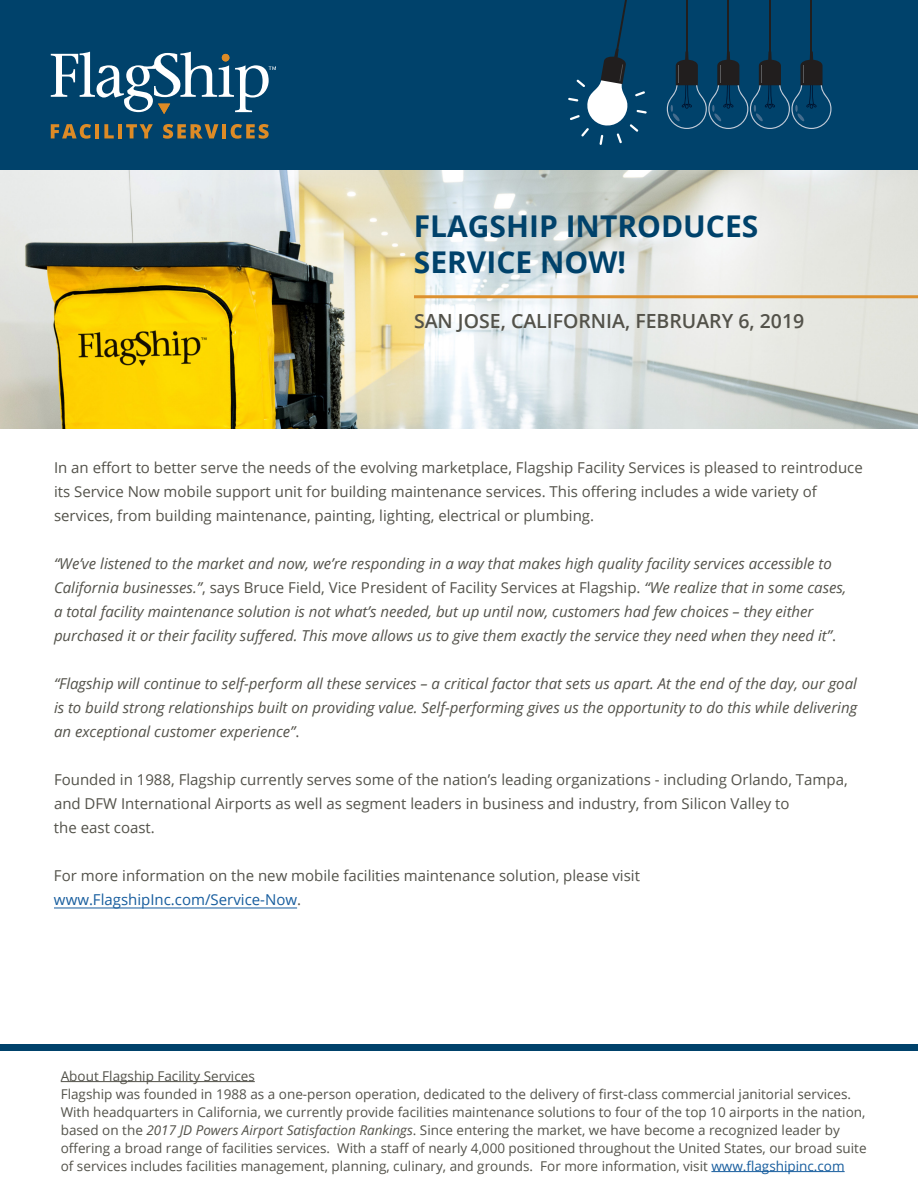
<style>
.page{position:relative;width:918px;height:1188px;background:#fff}
.page>*{position:absolute;margin:0;border:0;box-sizing:border-box;transform-origin:0 0}
.t1{font:700 30px/36px "Open Sans";color:#00426b}
.Default_Paragraph_St{font:600 19.5px "Open Sans";color:#53524a}
.Default_Paragraph_St-2{font:italic 15px/24px "Open Sans";color:#53524a}
.Default_Paragraph_St-3{font:15px/24px "Open Sans";color:#53524a}
.t2{font:13.5px/18px "Open Sans";color:#53524a}
.s1{font-style:normal}
.s2{color:#175d9e}
.s3{font-style:italic}
</style>
<div class="page">
<img style="left:0;top:169px;width:918px;height:260px">
<hr style="left:414px;top:295px;width:504px;height:3px;background:#dd912f">
<div style="left:0;top:0;width:918px;height:169px;background:#00426b"></div>
<hr style="left:686px;top:0;width:2px;height:60px;background:#211e1e">
<hr style="left:727px;top:0;width:2px;height:60px;background:#211e1e">
<hr style="left:769px;top:0;width:2px;height:60px;background:#211e1e">
<hr style="left:811px;top:0;width:1px;height:60px;background:#211e1e">
<svg style="left:667px;top:52px;width:164px;height:77px"></svg>
<svg style="left:568px;top:0;width:79px;height:145px"></svg>
<svg style="left:51px;top:124px;width:40px;height:15px"></svg>
<hr style="left:95px;top:124px;width:4px;height:14px;background:#dd8b26">
<svg style="left:104px;top:124px;width:10px;height:14px"></svg>
<hr style="left:118px;top:124px;width:4px;height:14px;background:#dd8b26">
<svg style="left:126px;top:124px;width:27px;height:14px"></svg>
<svg style="left:163px;top:124px;width:55px;height:15px"></svg>
<hr style="left:222px;top:124px;width:4px;height:14px;background:#dd8b26">
<svg style="left:231px;top:124px;width:38px;height:15px"></svg>
<svg style="left:51px;top:52px;width:225px;height:62px"></svg>
<div style="left:0;top:1045px;width:918px;height:85px;background:#00426b"></div>
<div style="left:0;top:1051px;width:918px;height:124px;background:#fff"></div>
<hr style="left:61px;top:1081px;width:194px;height:1px;background:#53524a">
<hr style="left:711px;top:1171px;width:134px;height:1px;background:#175d9e">
<hr style="left:54px;top:908px;width:243px;height:1px;background:#175d9e">
<p class="t1" style="left:414px;top:207px;width:346px">FLAGSHIP INTRODUCES<br>SERVICE NOW!</p>
<p class="Default_Paragraph_St" style="left:414px;top:308px;width:392px">SAN JOSE, CALIFORNIA, FEBRUARY 6, 2019</p>
<p class="Default_Paragraph_St-3" style="left:54px;top:456px;width:810px">In an effort to better serve the needs of the evolving marketplace, Flagship Facility Services is pleased to reintroduce its Service Now mobile support unit for building maintenance services. This offering includes a wide variety of services, from building maintenance, painting, lighting, electrical or plumbing.</p>
<p class="Default_Paragraph_St-2" style="left:54px;top:552px;width:794px">“We’ve listened to the market and now, we’re responding in a way that makes high quality facility services accessible to California businesses.”<span class="s1">, says Bruce Field, Vice President of Facility Services at Flagship.</span> “We realize that in some cases, a total facility maintenance solution is not what’s needed, but up until now, customers had few choices – they either purchased it or their facility suffered. This move allows us to give them exactly the service they need when they need it”<span class="s1">.</span></p>
<p class="Default_Paragraph_St-2" style="left:54px;top:672px;width:805px;text-align:justify">“Flagship will continue to self-perform all these services – a critical factor that sets us apart. At the end of the day, our goal is to build strong relationships built on providing value. Self-performing gives us the opportunity to do this while delivering an exceptional customer experience”<span class="s1">.</span></p>
<p class="Default_Paragraph_St-3" style="left:54px;top:768px;width:795px">Founded in 1988, Flagship currently serves some of the nation’s leading organizations - including Orlando, Tampa, and DFW International Airports as well as segment leaders in business and industry, from Silicon Valley to<br>the east coast.</p>
<p class="Default_Paragraph_St-3" style="left:54px;top:864px;width:588px">For more information on the new mobile facilities maintenance solution, please visit <span class="s2">www.FlagshipInc.com/Service-Now</span>.</p>
<p class="t2" style="left:61px;top:1066px;width:196px">About Flagship Facility Services</p>
<p class="t2" style="left:61px;top:1084px;width:807px">Flagship was founded in 1988 as a one-person operation, dedicated to the delivery of first-class commercial janitorial services.<br>With headquarters in California, we currently provide facilities maintenance solutions to four of the top 10 airports in the nation, based on the <span class="s3">2017 JD Powers Airport Satisfaction Rankings</span>. Since entering the market, we have become a recognized leader by offering a broad range of facilities services. With a staff of nearly 4,000 positioned throughout the United States, our broad suite of services includes facilities management, planning, culinary, and grounds. For more information, visit <span class="s2">www.flagshipinc.com</span></p>
</div>
